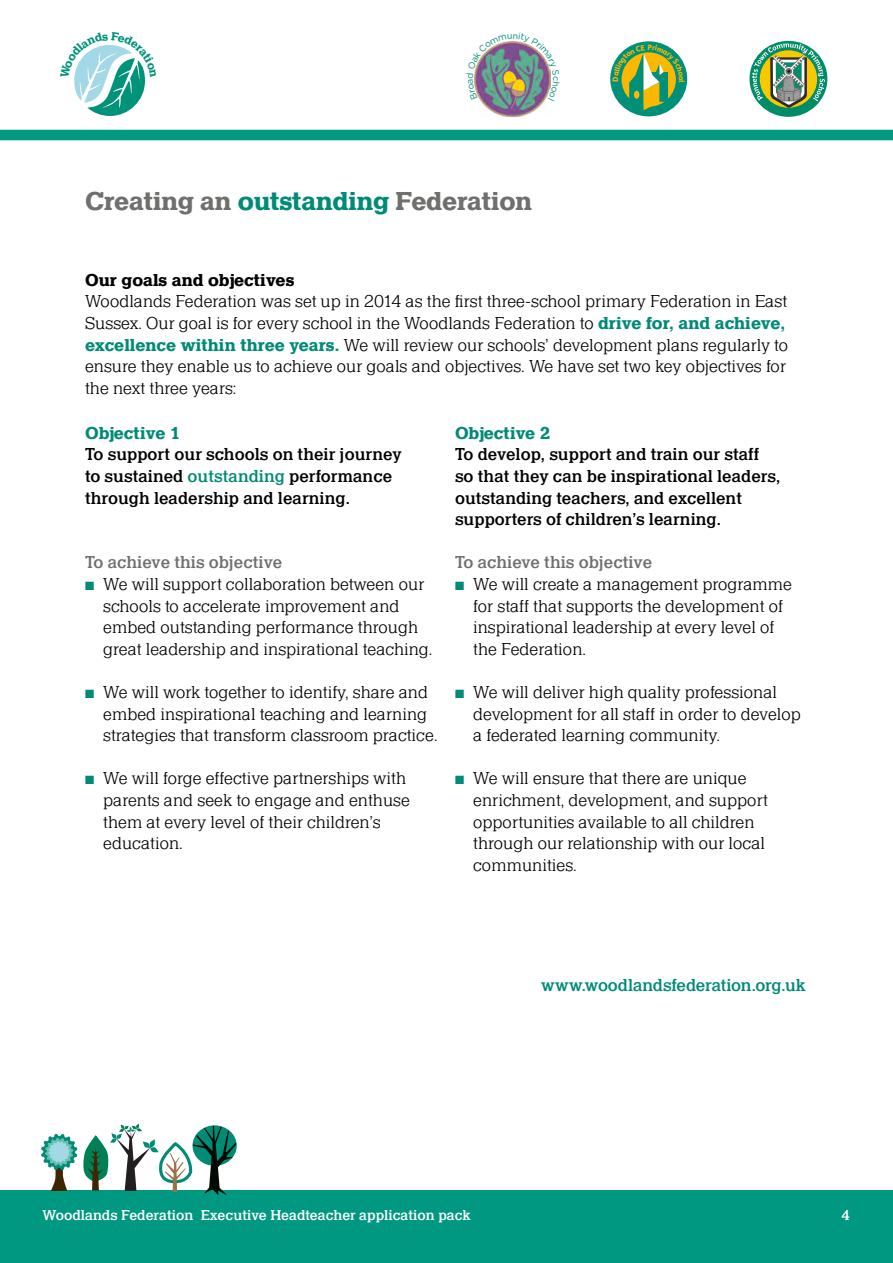
<style>
.page{position:relative;width:893px;height:1263px;background:#fff}
.page>*{position:absolute;margin:0;border:0;box-sizing:border-box;transform-origin:0 0}
.t1{font:700 27px "Quint URWTOT";letter-spacing:-.01em;color:#6f6f6e}
.t2{font:300 18px/21.6px "Quint URWTOT";color:#000}
.t3{font:500 18px/21.6px "Quint URWTOT";color:#000}
.t4{font:500 18px "Quint URWTOT";color:#6f6f6e}
.t5{font:500 18px "Quint URWTOT";letter-spacing:-.005em;color:#008b77}
.t6{font:700 18px "Quint URWTOT";color:#000}
.t7{font:700 18px "Quint URWTOT";color:#008b77}
.t8{font:500 15px "Quint URWTOT";color:#fff}
.s1{color:#008b77}
.s2{font-weight:700;color:#008b77}
</style>
<div class="page">
<div style="left:0;top:1191px;width:893px;height:72px;background:#009881"></div>
<svg style="left:40px;top:1123px;width:196px;height:72px"></svg>
<img style="left:481px;top:101px;width:64px;height:15px">
<div style="left:610px;top:41px;width:77px;height:75px;background:#009079;border-radius:50%"></div>
<div style="left:749px;top:41px;width:78px;height:76px;background:#008c67;border-radius:50%"></div>
<svg style="left:752px;top:43px;width:73px;height:65px"></svg>
<div style="left:0;top:130px;width:893px;height:10px;background:#009881"></div>
<svg style="left:74px;top:45px;width:71px;height:71px"></svg>
<svg style="left:474px;top:41px;width:77px;height:60px;background:#949796"></svg>
<svg style="left:613px;top:44px;width:71px;height:66px"></svg>
<h1 class="t1" style="left:85px;top:185px;width:449px">Creating an <span class="s1">outstanding</span> Federation</h1>
<p class="t6" style="left:85px;top:269px;width:211px">Our goals and objectives</p>
<p class="t2" style="left:85px;top:291px;width:705px">Woodlands Federation was set up in 2014 as the first three-school primary Federation in East Sussex. Our goal is for every school in the Woodlands Federation to <span class="s2">drive for, and achieve, excellence within three years.</span> We will review our schools’ development plans regularly to ensure they enable us to achieve our goals and objectives. We have set two key objectives for the next three years:</p>
<p class="t7" style="left:85px;top:422px;width:98px">Objective 1</p>
<p class="t3" style="left:85px;top:444px;width:318px">To support our schools on their journey to sustained <span class="s1">outstanding</span> performance through leadership and learning.</p>
<p class="t4" style="left:85px;top:552px;width:199px">To achieve this objective</p>
<p class="t2" style="left:103px;top:574px;width:331px;text-indent:-18px"><span class="s1">■</span> We will support collaboration between our schools to accelerate improvement and embed outstanding performance through great leadership and inspirational teaching.</p>
<p class="t2" style="left:103px;top:682px;width:336px;text-indent:-18px"><span class="s1">■</span> We will work together to identify, share and embed inspirational teaching and learning strategies that transform classroom practice.</p>
<p class="t2" style="left:103px;top:768px;width:308px;text-indent:-18px"><span class="s1">■</span> We will forge effective partnerships with parents and seek to engage and enthuse them at every level of their children’s education.</p>
<p class="t7" style="left:455px;top:422px;width:98px">Objective 2</p>
<p class="t3" style="left:455px;top:444px;width:327px">To develop, support and train our staff so that they can be inspirational leaders, outstanding teachers, and excellent supporters of children’s learning.</p>
<p class="t4" style="left:455px;top:552px;width:199px">To achieve this objective</p>
<p class="t2" style="left:473px;top:574px;width:320px;text-indent:-18px"><span class="s1">■</span> We will create a management programme for staff that supports the development of inspirational leadership at every level of the Federation.</p>
<p class="t2" style="left:473px;top:682px;width:329px;text-indent:-18px"><span class="s1">■</span> We will deliver high quality professional development for all staff in order to develop a federated learning community.</p>
<p class="t2" style="left:473px;top:768px;width:296px;text-indent:-18px"><span class="s1">■</span> We will ensure that there are unique enrichment, development, and support opportunities available to all children through our relationship with our local communities.</p>
<p class="t5" style="left:541px;top:975px;width:266px">www.woodlandsfederation.org.uk</p>
<p class="t8" style="left:43px;top:1206px;width:430px">Woodlands Federation Executive Headteacher application pack</p>
<p class="t8" style="left:841px;top:1206px;width:11px">4</p>
</div>
